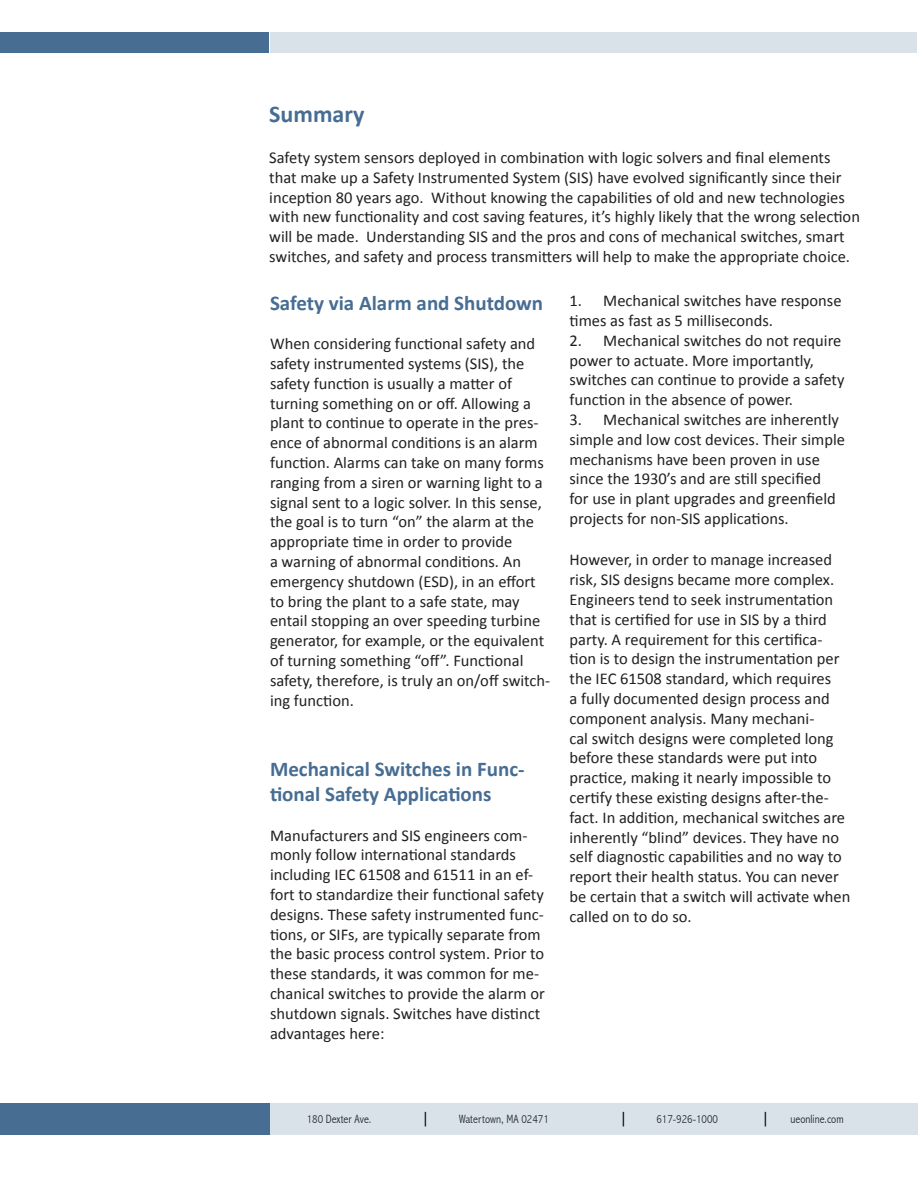
<style>
.page{position:relative;width:918px;height:1188px;background:#fff}
.page>*{position:absolute;margin:0;border:0;box-sizing:border-box;transform-origin:0 0}
.t1{font:700 24px "Calibri";color:#476d93}
.t2{font:700 21px/25.2px "Calibri";color:#476d93}
.t3{font:16.5px/19.8px "Calibri";color:#231f20}
.t4{font:300 condensed 12px "Abadi";color:#231f20}
</style>
<div class="page">
<div style="left:1px;top:32px;width:268px;height:21px;background:#476d93"></div>
<div style="left:271px;top:32px;width:646px;height:21px;background:#dae2e9"></div>
<div style="left:0;top:1104px;width:270px;height:31px;background:#476d93"></div>
<div style="left:270px;top:1104px;width:648px;height:31px;background:#dae2e9"></div>
<h1 class="t1" style="left:269px;top:98px;width:97px">Summary</h1>
<p class="t3" style="left:269px;top:148px;width:592px">Safety system sensors deployed in combination with logic solvers and final elements that make up a Safety Instrumented System (SIS) have evolved significantly since their inception 80 years ago. Without knowing the capabilities of old and new technologies with new functionality and cost saving features, it’s highly likely that the wrong selection will be made. Understanding SIS and the pros and cons of mechanical switches, smart switches, and safety and process transmitters will help to make the appropriate choice.</p>
<p class="t2" style="left:270px;top:290px;width:275px">Safety via Alarm and Shutdown</p>
<p class="t3" style="left:270px;top:334px;width:282px">When considering functional safety and safety instrumented systems (SIS), the safety function is usually a matter of turning something on or off. Allowing a plant to continue to operate in the pres&shy;ence of abnormal conditions is an alarm function. Alarms can take on many forms ranging from a siren or warning light to a signal sent to a logic solver. In this sense, the goal is to turn “on” the alarm at the appropriate time in order to provide<br>a warning of abnormal conditions. An emergency shutdown (ESD), in an effort to bring the plant to a safe state, may entail stopping an over speeding turbine generator, for example, or the equivalent of turning something “off”. Functional safety, therefore, is truly an on/off switch&shy;ing function.</p>
<p class="t3" style="left:570px;top:291px;width:274px">1. Mechanical switches have response times as fast as 5 milliseconds.</p>
<p class="t3" style="left:570px;top:330px;width:277px">2. Mechanical switches do not require power to actuate. More importantly, switches can continue to provide a safety function in the absence of power.</p>
<p class="t3" style="left:570px;top:410px;width:277px">3. Mechanical switches are inherently simple and low cost devices. Their simple mechanisms have been proven in use since the 1930’s and are still specified<br>for use in plant upgrades and greenfield projects for non-SIS applications.</p>
<p class="t3" style="left:570px;top:550px;width:283px">However, in order to manage increased risk, SIS designs became more complex.<br>Engineers tend to seek instrumentation that is certified for use in SIS by a third party. A requirement for this certifica&shy;tion is to design the instrumentation per the IEC 61508 standard, which requires<br>a fully documented design process and component analysis. Many mechani-<br>cal switch designs were completed long before these standards were put into practice, making it nearly impossible to certify these existing designs after-the&shy;fact. In addition, mechanical switches are inherently “blind” devices. They have no self diagnostic capabilities and no way to report their health status. You can never be certain that a switch will activate when called on to do so.</p>
<p class="t2" style="left:270px;top:756px;width:256px">Mechanical Switches in Func&shy;tional Safety Applications</p>
<p class="t3" style="left:270px;top:825px;width:276px">Manufacturers and SIS engineers com&shy;monly follow international standards including IEC 61508 and 61511 in an ef&shy;fort to standardize their functional safety designs. These safety instrumented func&shy;tions, or SIFs, are typically separate from the basic process control system. Prior to these standards, it was common for me&shy;chanical switches to provide the alarm or shutdown signals. Switches have distinct advantages here:</p>
<p class="t4" style="left:307px;top:1112px;width:66px">180 Dexter Ave.</p>
<p class="t4" style="left:459px;top:1112px;width:91px">Watertown, MA 02471</p>
<p class="t4" style="left:656px;top:1112px;width:63px">617-926-1000</p>
<p class="t4" style="left:791px;top:1112px;width:55px">ueonline.com</p>
</div>
